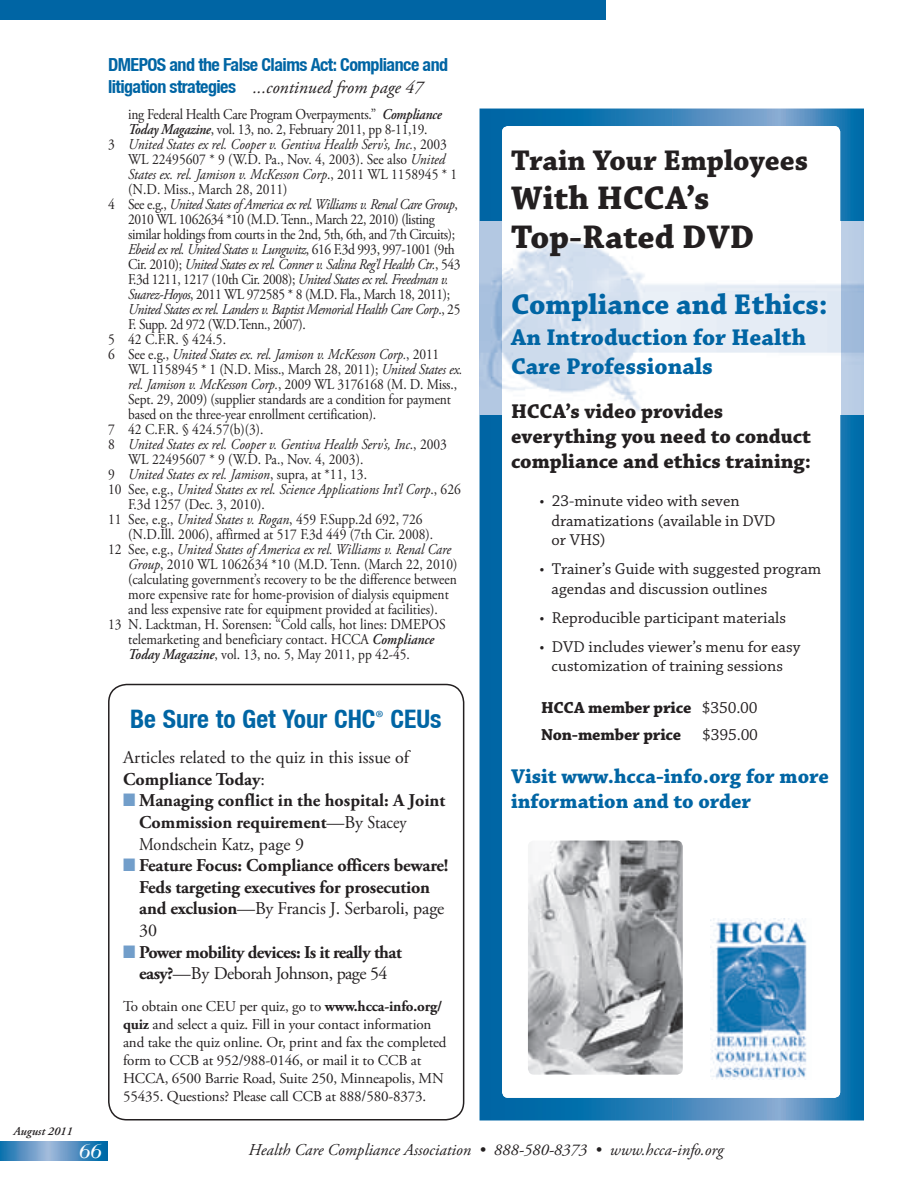
<style>
.page{position:relative;width:918px;height:1188px;background:#fff}
.page>*{position:absolute;margin:0;border:0;box-sizing:border-box;transform-origin:0 0}
.t1{font:700 34.5px/39px "Chaparral Pro";color:#231f20}
.t2{font:700 30px "Chaparral Pro";color:#0065a4}
.t3{font:700 30px "Chaparral Pro";color:#231f20}
.t4{font:700 condensed 25.5px "Helvetica Neue";color:#0065a4}
.t5{font:700 24px/28.8px "Chaparral Pro";color:#0065a4}
.t6{font:700 21px/25.2px "Chaparral Pro";color:#231f20}
.t7{font:700 21px/25.2px "Chaparral Pro";color:#0065a4}
.t8{font:italic 21px "Bodoni";color:#fff}
.t9{font:700 18px/21.6px "Adobe Garamond Pro";letter-spacing:-.01em;color:#231f20}
.t10{font:700 18px/21.6px "Adobe Garamond Pro";letter-spacing:-.03em;color:#231f20;text-align:center}
.t11{font:18px/21.6px "Adobe Garamond Pro";color:#231f20}
.t12{font:italic 18px "Adobe Garamond Pro";color:#231f20}
.t13{font:700 condensed 18px "Helvetica Neue";letter-spacing:-.03em;color:#0065a4}
.t14{font:700 16.8px/27px "Chaparral Pro";letter-spacing:-.01em;color:#231f20}
.t15{font:16.5px/19.8px "Chaparral Pro";color:#231f20}
.t16{font:italic 16.5px "Adobe Garamond Pro";color:#231f20}
.t17{font:15px "Adobe Garamond Pro";letter-spacing:-.01em;color:#231f20;scale:.9 1}
.t18{font:italic 15px "Adobe Garamond Pro";letter-spacing:-.01em;color:#231f20;scale:.9 1}
.t19{font:15px/18px "Adobe Garamond Pro";letter-spacing:-.01em;color:#231f20}
.t20{font:15px "Adobe Garamond Pro";letter-spacing:-.03em;color:#231f20;scale:.9 1}
.t21{font:italic 15px "Adobe Garamond Pro";letter-spacing:-.03em;color:#231f20;scale:.9 1}
.t22{font:italic 600 12px "Adobe Garamond Pro";color:#231f20}
.s1{font-family:"Helvetica Neue";font-weight:700;font-style:normal;font-stretch:condensed;color:#0065a4}
.s2{font-weight:600;font-style:italic}
.s3{font-style:normal}
.s4{font-style:italic}
.s5{font-family:"Adobe Garamond Pro";font-weight:400;font-stretch:normal}
.s6{font-weight:700}
.s7{color:#729eca}
.s8{font-weight:400}
</style>
<div class="page">
<svg style="left:0;top:1141px;width:108px;height:19px;background:#5090c1"></svg>
<div style="left:0;top:0;width:606px;height:20px;background:#0065a4"></div>
<svg style="left:480px;top:109px;width:384px;height:1011px;background:#1473ad"></svg>
<div style="left:502px;top:126px;width:338px;height:972px;background:#fff;border-radius:6px"></div>
<img style="left:480px;top:221px;width:384px;height:194px">
<img style="left:502px;top:221px;width:338px;height:194px">
<img style="left:711px;top:918px;width:96px;height:161px">
<img style="left:528px;top:841px;width:155px;height:234px">
<div style="left:108px;top:684px;width:356px;height:436px;border:2px solid #231f20;border-radius:18px"></div>
<p class="t13" style="left:108px;top:54px;width:342px">DMEPOS and the False Claims Act: Compliance and</p>
<p class="t12" style="left:108px;top:76px;width:317px"><span class="s1">litigation strategies</span> ...continued from page 47</p>
<p class="t17" style="left:128px;top:106px;width:350px">ing Federal Health Care Program Overpayments.” <span class="s2">Compliance</span></p>
<p class="t17" style="left:128px;top:121px;width:334px"><span class="s2">Today Magazine</span>, vol. 13, no. 2, February 2011, pp 8-11,19.</p>
<p class="t18" style="left:108px;top:136px;width:378px"><span class="s3">3</span> United States ex rel. Cooper v. Gentiva Health Serv’s, Inc.<span class="s3">, 2003</span></p>
<p class="t17" style="left:128px;top:151px;width:354px">WL 22495607 * 9 (W.D. Pa., Nov. 4, 2003). See also <span class="s4">United</span></p>
<p class="t18" style="left:128px;top:166px;width:367px">States ex. rel. Jamison v. McKesson Corp<span class="s3">., 2011 WL 1158945 * 1</span></p>
<p class="t17" style="left:128px;top:181px;width:179px">(N.D. Miss., March 28, 2011)</p>
<p class="t21" style="left:108px;top:196px;width:390px"><span class="s3">4 See e.g.,</span> United States of America ex rel. Williams v. Renal Care Group<span class="s3">,</span></p>
<p class="t20" style="left:128px;top:211px;width:342px">2010 WL 1062634 *10 (M.D. Tenn., March 22, 2010) (listing</p>
<p class="t20" style="left:128px;top:226px;width:365px">similar holdings from courts in the 2nd, 5th, 6th, and 7th Circuits);</p>
<p class="t21" style="left:128px;top:241px;width:364px">Ebeid ex rel. United States v. Lungwitz<span class="s3">, 616 F.3d 993, 997-1001 (9th</span></p>
<p class="t21" style="left:128px;top:256px;width:371px"><span class="s3">Cir. 2010);</span> United States ex rel. Conner v. Salina Reg’l Health Ctr.<span class="s3">, 543</span></p>
<p class="t20" style="left:128px;top:271px;width:357px">F.3d 1211, 1217 (10th Cir. 2008); <span class="s4">United States ex rel. Freedman v.</span></p>
<p class="t20" style="left:128px;top:286px;width:359px"><span class="s4">Suarez-Hoyos</span>, 2011 WL 972585 * 8 (M.D. Fla., March 18, 2011);</p>
<p class="t21" style="left:128px;top:301px;width:371px">United States ex rel. Landers v. Baptist Memorial Health Care Corp<span class="s3">., 25</span></p>
<p class="t20" style="left:128px;top:316px;width:199px">F. Supp. 2d 972 (W.D.Tenn., 2007).</p>
<p class="t17" style="left:108px;top:331px;width:133px">5 42 C.F.R. § 424.5.</p>
<p class="t18" style="left:108px;top:346px;width:370px"><span class="s3">6 See e.g.,</span> United States ex. rel. Jamison v. McKesson Corp.<span class="s3">, 2011</span></p>
<p class="t17" style="left:128px;top:361px;width:373px">WL 1158945 * 1 (N.D. Miss., March 28, 2011); <span class="s4">United States ex.</span></p>
<p class="t18" style="left:128px;top:376px;width:367px">rel. Jamison v. McKesson Corp.<span class="s3">, 2009 WL 3176168 (M. D. Miss.,</span></p>
<p class="t17" style="left:128px;top:391px;width:360px">Sept. 29, 2009) (supplier standards are a condition for payment</p>
<p class="t17" style="left:128px;top:406px;width:277px">based on the three-year enrollment certification).</p>
<p class="t17" style="left:108px;top:421px;width:174px">7 42 C.F.R. § 424.57(b)(3).</p>
<p class="t18" style="left:108px;top:436px;width:378px"><span class="s3">8</span> United States ex rel. Cooper v. Gentiva Health Serv’s, Inc<span class="s3">., 2003</span></p>
<p class="t17" style="left:128px;top:451px;width:263px">WL 22495607 * 9 (W.D. Pa., Nov. 4, 2003).</p>
<p class="t18" style="left:108px;top:466px;width:289px"><span class="s3">9</span> United States ex rel. Jamison<span class="s3">, supra, at *11, 13.</span></p>
<p class="t18" style="left:108px;top:481px;width:394px"><span class="s3">10 See, e.g.,</span> United States ex rel. Science Applications Int’l Corp<span class="s3">., 626</span></p>
<p class="t17" style="left:128px;top:496px;width:153px">F.3d 1257 (Dec. 3, 2010).</p>
<p class="t17" style="left:108px;top:511px;width:351px">11 See, e.g., <span class="s4">United States v. Rogan</span>, 459 F.Supp.2d 692, 726</p>
<p class="t17" style="left:128px;top:526px;width:340px">(N.D.Ill. 2006), affirmed at 517 F.3d 449 (7th Cir. 2008).</p>
<p class="t18" style="left:108px;top:541px;width:383px"><span class="s3">12 See, e.g.,</span> United States of America ex rel. Williams v. Renal Care</p>
<p class="t17" style="left:128px;top:556px;width:367px"><span class="s4">Group</span>, 2010 WL 1062634 *10 (M.D. Tenn. (March 22, 2010)</p>
<p class="t17" style="left:128px;top:571px;width:367px">(calculating government’s recovery to be the difference between</p>
<p class="t17" style="left:128px;top:586px;width:358px">more expensive rate for home-provision of dialysis equipment</p>
<p class="t17" style="left:128px;top:601px;width:346px">and less expensive rate for equipment provided at facilities).</p>
<p class="t17" style="left:108px;top:616px;width:377px">13 N. Lacktman, H. Sorensen: “Cold calls, hot lines: DMEPOS</p>
<p class="t17" style="left:128px;top:631px;width:342px">telemarketing and beneficiary contact. HCCA <span class="s2">Compliance</span></p>
<p class="t17" style="left:128px;top:646px;width:315px"><span class="s2">Today Magazine</span>, vol. 13, no. 5, May 2011, pp 42-45.</p>
<h3 class="t4" style="left:130px;top:704px;width:313px">Be Sure to Get Your CHC<span class="s5">®</span> CEUs</h3>
<p class="t11" style="left:123px;top:747px;width:288px">Articles related to the quiz in this issue of<br><span class="s6">Compliance Today</span>:</p>
<p class="t9" style="left:139px;top:790px;width:307px;text-indent:-16px"><span class="s7">■</span> Managing conflict in the hospital: A Joint<br>Commission requirement<span class="s8">—By Stacey<br>Mondschein Katz, page 9</span></p>
<p class="t9" style="left:139px;top:855px;width:311px;text-indent:-16px"><span class="s7">■</span> Feature Focus: Compliance officers beware!<br>Feds targeting executives for prosecution and exclusion<span class="s8">—By Francis J. Serbaroli, page 30</span></p>
<p class="t10" style="left:123px;top:941px;width:280px"><span class="s7">■</span> Power mobility devices: Is it really that easy?<span class="s8">—By Deborah Johnson, page 54</span></p>
<p class="t19" style="left:123px;top:997px;width:325px">To obtain one CEU per quiz, go to <span class="s6">www.hcca-info.org/ quiz</span> and select a quiz. Fill in your contact information and take the quiz online. Or, print and fax the completed form to CCB at 952/988-0146, or mail it to CCB at HCCA, 6500 Barrie Road, Suite 250, Minneapolis, MN 55435. Questions? Please call CCB at 888/580-8373.</p>
<h2 class="t3" style="left:511px;top:142px;width:299px">Train Your Employees</h2>
<h1 class="t1" style="left:511px;top:179px;width:245px">With HCCA’s<br>Top-Rated DVD</h1>
<h2 class="t2" style="left:511px;top:286px;width:318px">Compliance and Ethics:</h2>
<h3 class="t5" style="left:511px;top:324px;width:297px">An Introduction for Health<br>Care Professionals</h3>
<h3 class="t6" style="left:511px;top:400px;width:302px">HCCA’s video provides everything you need to conduct compliance and ethics training:</h3>
<p class="t15" style="left:552px;top:491px;width:226px;text-indent:-12px">• 23-minute video with seven dramatizations (available in DVD or VHS)</p>
<p class="t15" style="left:552px;top:560px;width:271px;text-indent:-12px">• Trainer’s Guide with suggested program agendas and discussion outlines</p>
<p class="t15" style="left:540px;top:608px;width:248px">• Reproducible participant materials</p>
<p class="t15" style="left:540px;top:637px;width:262px;text-align:center">• DVD includes viewer’s menu for easy customization of training sessions</p>
<p class="t14" style="left:541px;top:695px;width:219px">HCCA member price <span class="s8">$350.00<br></span>Non-member price <span class="s8">$395.00</span></p>
<h3 class="t7" style="left:511px;top:765px;width:319px">Visit www.hcca-info.org for more information and to order</h3>
<p class="t22" style="left:14px;top:1124px;width:60px">August 2011</p>
<h3 class="t8" style="left:79px;top:1139px;width:24px">66</h3>
<p class="t16" style="left:249px;top:1140px;width:476px">Health Care Compliance Association • 888-580-8373 • www.hcca-info.org</p>
</div>
